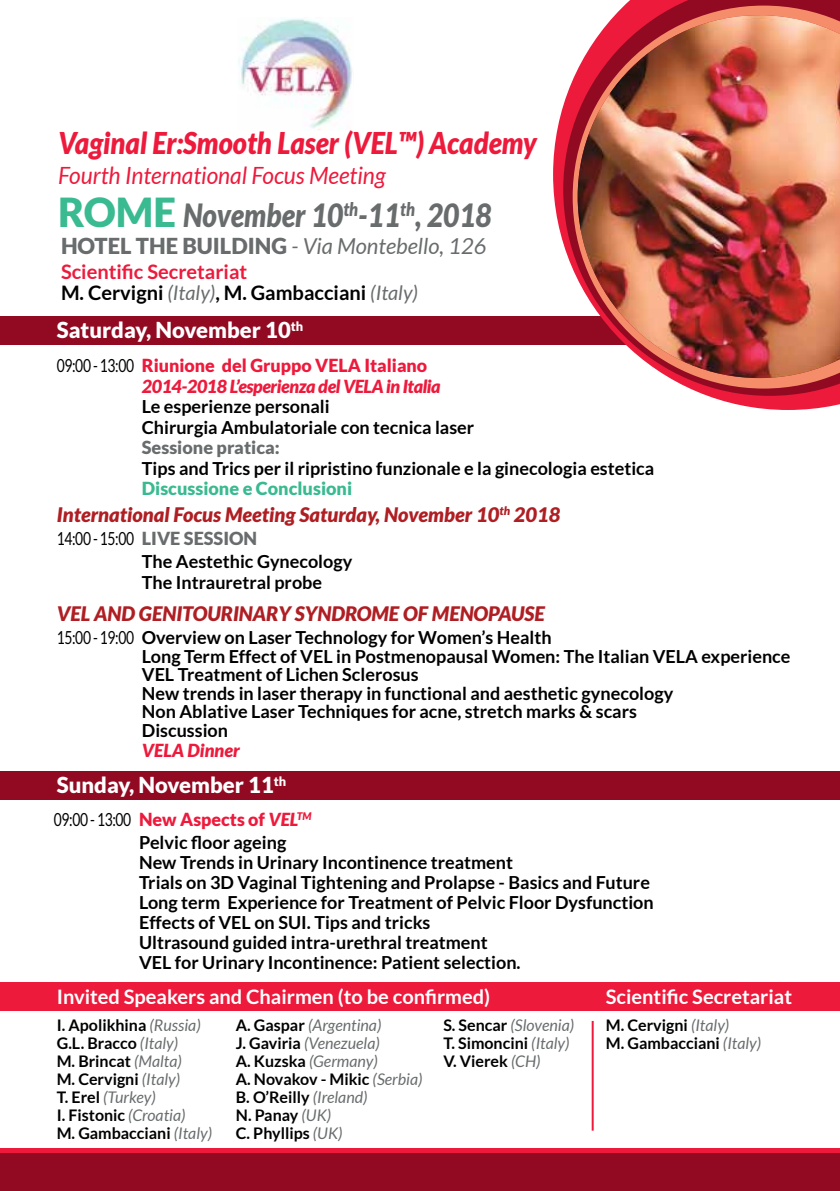
<style>
.page{position:relative;width:840px;height:1191px;background:#fff}
.page>*{position:absolute;margin:0;border:0;box-sizing:border-box;transform-origin:0 0}
.t1{font:900 40px "Lato";color:#39ba90}
.t2{font:italic 900 32px "Lato";color:#696c6d;scale:.87 1}
.t3{font:italic 900 30px "Lato";color:#ed1a3c;scale:.91 1}
.t4{font:italic 23.8px "Lato";color:#ed1a3c;scale:.96 1}
.t5{font:900 22px "Lato";color:#fff}
.t6{font:italic 22px "Lato";color:#696c6d}
.t7{font:italic 900 20px "Lato";color:#af1e23}
.t8{font:700 20px "Lato";color:#fff}
.t9{font:700 20px/21.4px "Lato";color:#000}
.t10{font:700 18px/18.6px "Lato";color:#000}
.t11{font:italic 900 18px/20.6px "Lato";letter-spacing:-.025em;color:#ed1a3c}
.t12{font:900 18px "Lato";color:#39ba90}
.t13{font:900 18px "Lato";color:#696c6d}
.t14{font:italic 900 18px "Lato";color:#ed1a3c}
.t15{font:700 16px/18px "Lato";color:#000}
.s1{font-weight:900;font-style:normal}
.s2{color:#ed1a3c}
.s3{font-weight:400;font-style:italic;color:#696c6d}
.s4{font-weight:400;font-style:normal;color:#000}
.s5{font-style:normal}
.s6{font-weight:400}
.s7{font-weight:900;color:#696c6d}
.s8{font-weight:900;color:#ed1a3c}
.s9{font-weight:900;font-style:italic;color:#ed1a3c}
</style>
<div class="page">
<div style="left:0;top:982px;width:839px;height:29px;background:#ed1a3c"></div>
<div style="left:0;top:1148px;width:839px;height:43px;background:#ed1a3c"></div>
<div style="left:0;top:1153px;width:839px;height:38px;background:#910a22"></div>
<hr style="left:591px;top:1021px;width:2px;height:109px;background:#ed1a3c">
<div style="left:0;top:316px;width:839px;height:28px;background:#910a22"></div>
<div style="left:0;top:771px;width:839px;height:28px;background:#910a22"></div>
<img style="left:238px;top:18px;width:114px;height:112px">
<svg style="left:552px;top:107px;width:287px;height:303px"></svg>
<svg style="left:563px;top:0;width:276px;height:396px"></svg>
<svg style="left:572px;top:6px;width:267px;height:382px"></svg>
<img style="left:577px;top:15px;width:262px;height:363px">
<h3 class="t3" style="left:58px;top:126px;width:527px">Vaginal Er:Smooth Laser (VEL™) Academy</h3>
<h3 class="t4" style="left:58px;top:162px;width:342px">Fourth International Focus Meeting</h3>
<h2 class="t2" style="left:183px;top:196px;width:356px">November 10<sup>th</sup>-11<sup>th</sup>, 2018</h2>
<h1 class="t1" style="left:58px;top:189px;width:119px">ROME</h1>
<p class="t6" style="left:61px;top:233px;width:427px"><span class="s1">HOTEL THE BUILDING</span> - Via Montebello, 126</p>
<p class="t9" style="left:61px;top:260px;width:358px"><span class="s2">Scientific Secretariat<br></span>M. Cervigni <span class="s3">(Italy)</span>, M. Gambacciani <span class="s3">(Italy)</span></p>
<p class="t5" style="left:57px;top:317px;width:248px">Saturday, November 10<sup>th</sup></p>
<p class="t11" style="left:142px;top:355px;width:300px;text-indent:-85px"><span class="s4">09:00 - 13:00</span> <span class="s5">Riunione del Gruppo VELA Italiano<br></span>2014-2018 L’esperienza del VELA in Italia</p>
<p class="t10" style="left:142px;top:396px;width:334px;line-height:20.6px">Le esperienze personali<br>Chirurgia Ambulatoriale con tecnica laser</p>
<p class="t13" style="left:142px;top:437px;width:139px">Sessione pratica:</p>
<p class="t10" style="left:142px;top:458px;width:513px">Tips and Trics per il ripristino funzionale e la ginecologia estetica</p>
<p class="t12" style="left:142px;top:478px;width:212px">Discussione e Conclusioni</p>
<p class="t7" style="left:57px;top:502px;width:505px">International Focus Meeting Saturday, November 10<sup>th</sup> 2018</p>
<p class="t10" style="left:142px;top:526px;width:212px;line-height:23.4px;text-indent:-85px"><span class="s6">14:00 - 15:00</span> <span class="s7">LIVE SESSION<br></span>The Aestethic Gynecology</p>
<p class="t10" style="left:142px;top:572px;width:182px">The Intrauretral probe</p>
<p class="t7" style="left:57px;top:601px;width:489px">VEL AND GENITOURINARY SYNDROME OF MENOPAUSE</p>
<p class="t10" style="left:142px;top:628px;width:649px;text-indent:-85px"><span class="s6">15:00 - 19:00</span> Overview on Laser Technology for Women’s Health<br>Long Term Effect of VEL in Postmenopausal Women: The Italian VELA experience VEL Treatment of Lichen Sclerosus<br>New trends in laser therapy in functional and aesthetic gynecology<br>Non Ablative Laser Techniques for acne, stretch marks &amp; scars<br>Discussion</p>
<p class="t14" style="left:142px;top:740px;width:100px">VELA Dinner</p>
<p class="t5" style="left:57px;top:772px;width:231px">Sunday, November 11<sup>th</sup></p>
<p class="t10" style="left:139px;top:808px;width:174px;line-height:22.8px;text-indent:-85px"><span class="s6">09:00 - 13:00</span> <span class="s8">New Aspects of</span> <span class="s9">VEL</span><sup>TM<br></sup>Pelvic floor ageing</p>
<p class="t10" style="left:139px;top:852px;width:516px;line-height:20px">New Trends in Urinary Incontinence treatment<br>Trials on 3D Vaginal Tightening and Prolapse - Basics and Future Long term Experience for Treatment of Pelvic Floor Dysfunction Effects of VEL on SUI. Tips and tricks<br>Ultrasound guided intra-urethral treatment<br>VEL for Urinary Incontinence: Patient selection.</p>
<p class="t8" style="left:57px;top:985px;width:435px">Invited Speakers and Chairmen (to be confirmed)</p>
<p class="t8" style="left:605px;top:985px;width:188px">Scientific Secretariat</p>
<p class="t15" style="left:57px;top:1016px;width:157px">I. Apolikhina <span class="s3">(Russia)<br></span>G.L. Bracco <span class="s3">(Italy)<br></span>M. Brincat <span class="s3">(Malta)<br></span>M. Cervigni <span class="s3">(Italy)<br></span>T. Erel <span class="s3">(Turkey)<br></span>I. Fistonic <span class="s3">(Croatia)<br></span>M. Gambacciani <span class="s3">(Italy)</span></p>
<p class="t15" style="left:236px;top:1016px;width:188px">A. Gaspar <span class="s3">(Argentina)<br></span>J. Gaviria <span class="s3">(Venezuela)<br></span>A. Kuzska <span class="s3">(Germany)<br></span>A. Novakov - Mikic <span class="s3">(Serbia)<br></span>B. O’Reilly <span class="s3">(Ireland)<br></span>N. Panay <span class="s3">(UK)<br></span>C. Phyllips <span class="s3">(UK)</span></p>
<p class="t15" style="left:443px;top:1016px;width:132px">S. Sencar <span class="s3">(Slovenia)<br></span>T. Simoncini <span class="s3">(Italy)<br></span>V. Vierek <span class="s3">(CH)</span></p>
<p class="t15" style="left:605px;top:1016px;width:157px">M. Cervigni <span class="s3">(Italy)<br></span>M. Gambacciani <span class="s3">(Italy)</span></p>
</div>
